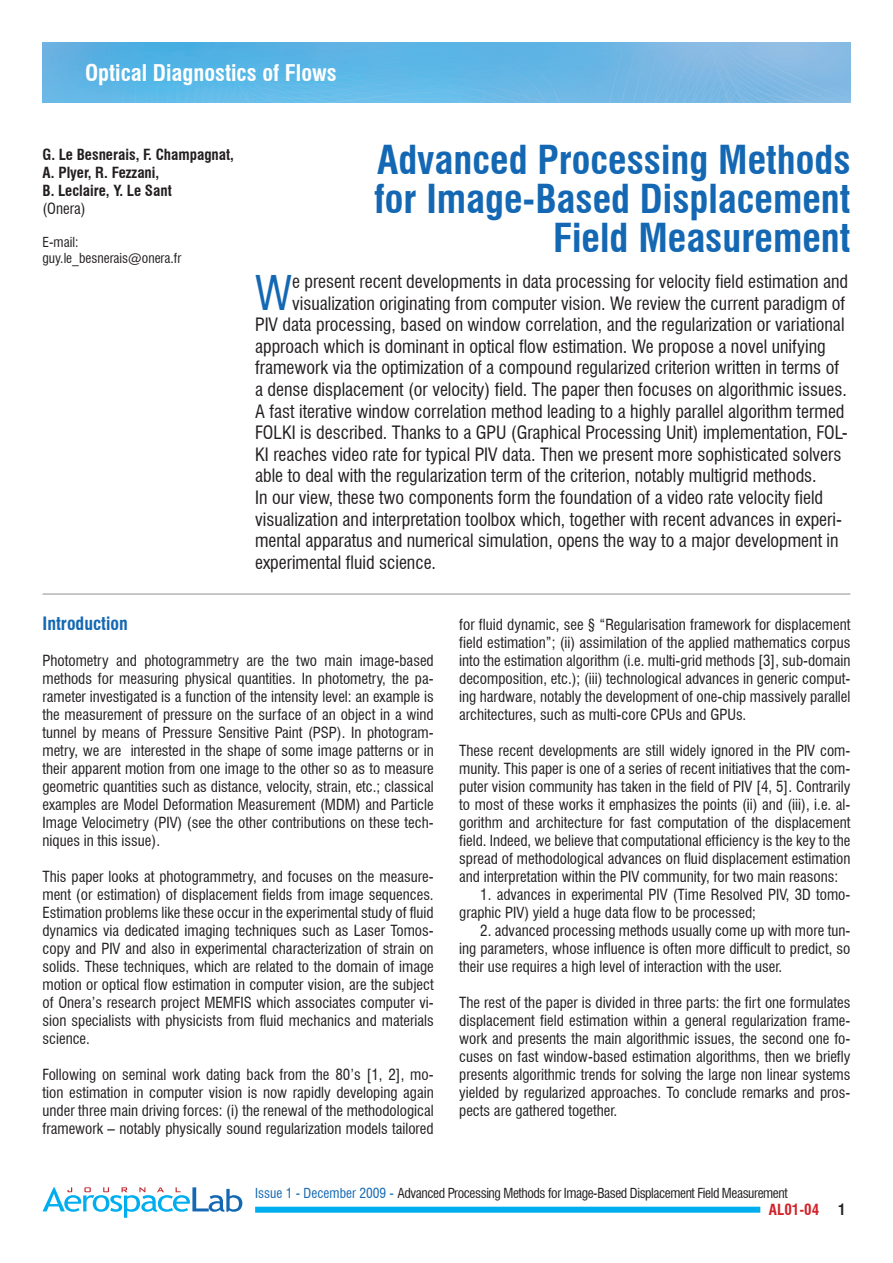
<style>
.page{position:relative;width:893px;height:1263px;background:#fff}
.page>*{position:absolute;margin:0;border:0;box-sizing:border-box;transform-origin:0 0}
.t1{font:condensed 46.8px "Swiss 721 BT";color:#1468b3}
.t2{font:700 condensed 39px/39px "Swiss 721 BT";color:#1468b3;text-align:right}
.t3{font:700 condensed 22.5px "Swiss 721 BT";color:#fff}
.t4{font:condensed 18px "Swiss 721 BT";color:#231f20}
.t5{font:700 condensed 18px "Swiss 721 BT";color:#1468b3}
.t6{font:condensed 15px/18px "Swiss 721 BT";color:#231f20;text-align:justify}
.t7{font:700 condensed 15px/18px "Swiss 721 BT";color:#231f20}
.t8{font:700 condensed 15px "Swiss 721 BT";color:#d1232a}
.t9{font:condensed 13.5px "Swiss 721 BT";letter-spacing:-.03em;color:#231f20}
.t10{font:condensed 13.5px/16.2px "Swiss 721 BT";color:#231f20}
.s1{color:#1468b3}
</style>
<div class="page">
<div style="left:255px;top:1207px;width:505px;height:6px;background:#00aeef"></div>
<svg style="left:43px;top:1187px;width:199px;height:31px"></svg>
<img style="left:43px;top:43px;width:807px;height:59px">
<hr style="left:43px;top:594px;width:807px;height:1px;background:#231f20">
<h3 class="t3" style="left:85px;top:59px;width:253px">Optical Diagnostics of Flows</h3>
<p class="t7" style="left:43px;top:146px;width:193px">G. Le Besnerais, F. Champagnat,<br>A. Plyer, R. Fezzani,<br>B. Leclaire, Y. Le Sant</p>
<p class="t6" style="left:43px;top:200px;width:45px">(Onera)</p>
<p class="t10" style="left:43px;top:234px;width:140px">E-mail: guy.le_besnerais@onera.fr</p>
<h2 class="t2" style="left:374px;top:140px;width:478px">Advanced Processing Methods for Image-Based Displacement<br>Field Measurement</h2>
<h1 class="t1" style="left:255px;top:265px;width:38px">W</h1>
<p class="t4" style="left:292px;top:271px;width:558px">e present recent developments in data processing for velocity field estimation and</p>
<p class="t4" style="left:292px;top:292px;width:555px">visualization originating from computer vision. We review the current paradigm of</p>
<p class="t4" style="left:255px;top:314px;width:591px">PIV data processing, based on window correlation, and the regularization or variational</p>
<p class="t4" style="left:255px;top:335px;width:572px">approach which is dominant in optical flow estimation. We propose a novel unifying</p>
<p class="t4" style="left:255px;top:357px;width:585px">framework via the optimization of a compound regularized criterion written in terms of</p>
<p class="t4" style="left:255px;top:379px;width:593px">a dense displacement (or velocity) field. The paper then focuses on algorithmic issues.</p>
<p class="t4" style="left:255px;top:400px;width:591px">A fast iterative window correlation method leading to a highly parallel algorithm termed</p>
<p class="t4" style="left:255px;top:422px;width:594px">FOLKI is described. Thanks to a GPU (Graphical Processing Unit) implementation, FOL-</p>
<p class="t4" style="left:255px;top:443px;width:588px">KI reaches video rate for typical PIV data. Then we present more sophisticated solvers</p>
<p class="t4" style="left:255px;top:465px;width:563px">able to deal with the regularization term of the criterion, notably multigrid methods.</p>
<p class="t4" style="left:255px;top:487px;width:569px">In our view, these two components form the foundation of a video rate velocity field</p>
<p class="t4" style="left:255px;top:508px;width:588px">visualization and interpretation toolbox which, together with recent advances in experi-</p>
<p class="t4" style="left:255px;top:530px;width:585px">mental apparatus and numerical simulation, opens the way to a major development in</p>
<p class="t4" style="left:255px;top:551px;width:182px">experimental fluid science.</p>
<p class="t5" style="left:43px;top:613px;width:87px">Introduction</p>
<p class="t6" style="left:43px;top:652px;width:393px">Photometry and photogrammetry are the two main image-based methods for measuring physical quantities. In photometry, the pa&shy;rameter investigated is a function of the intensity level: an example is the measurement of pressure on the surface of an object in a wind tunnel by means of Pressure Sensitive Paint (PSP). In photogram&shy;metry, we are interested in the shape of some image patterns or in their apparent motion from one image to the other so as to measure geometric quantities such as distance, velocity, strain, etc.; classical examples are Model Deformation Measurement (MDM) and Particle Image Velocimetry (PIV) (see the other contributions on these tech&shy;niques in this issue).</p>
<p class="t6" style="left:43px;top:868px;width:393px">This paper looks at photogrammetry, and focuses on the measure&shy;ment (or estimation) of displacement fields from image sequences.<br>Estimation problems like these occur in the experimental study of fluid dynamics via dedicated imaging techniques such as Laser Tomos&shy;copy and PIV and also in experimental characterization of strain on solids. These techniques, which are related to the domain of image motion or optical flow estimation in computer vision, are the subject of Onera’s research project MEMFIS which associates computer vi&shy;sion specialists with physicists from fluid mechanics and materials science.</p>
<p class="t6" style="left:43px;top:1066px;width:393px">Following on seminal work dating back from the 80’s [1, 2], mo&shy;tion estimation in computer vision is now rapidly developing again under three main driving forces: (i) the renewal of the methodological framework – notably physically sound regularization models tailored</p>
<p class="t6" style="left:459px;top:616px;width:393px">for fluid dynamic, see § “Regularisation framework for displacement field estimation”; (ii) assimilation of the applied mathematics corpus into the estimation algorithm (i.e. multi-grid methods [3], sub-domain decomposition, etc.); (iii) technological advances in generic comput&shy;ing hardware, notably the development of one-chip massively parallel architectures, such as multi-core CPUs and GPUs.</p>
<p class="t6" style="left:459px;top:742px;width:393px">These recent developments are still widely ignored in the PIV com&shy;munity. This paper is one of a series of recent initiatives that the com&shy;puter vision community has taken in the field of PIV [4, 5]. Contrarily to most of these works it emphasizes the points (ii) and (iii), i.e. al&shy;gorithm and architecture for fast computation of the displacement field. Indeed, we believe that computational efficiency is the key to the spread of methodological advances on fluid displacement estimation and interpretation within the PIV community, for two main reasons:</p>
<p class="t6" style="left:459px;top:886px;width:393px;text-indent:21px">1. advances in experimental PIV (Time Resolved PIV, 3D tomo&shy;graphic PIV) yield a huge data flow to be processed;</p>
<p class="t6" style="left:459px;top:922px;width:393px;text-indent:21px">2. advanced processing methods usually come up with more tun&shy;ing parameters, whose influence is often more difficult to predict, so their use requires a high level of interaction with the user.</p>
<p class="t6" style="left:459px;top:994px;width:393px">The rest of the paper is divided in three parts: the firt one formulates displacement field estimation within a general regularization frame&shy;work and presents the main algorithmic issues, the second one fo&shy;cuses on fast window-based estimation algorithms, then we briefly presents algorithmic trends for solving the large non linear systems yielded by regularized approaches. To conclude remarks and pros&shy;pects are gathered together.</p>
<p class="t9" style="left:255px;top:1185px;width:534px"><span class="s1">Issue 1 - December 2009 -</span> Advanced Processing Methods for Image-Based Displacement Field Measurement</p>
<p class="t8" style="left:769px;top:1200px;width:52px">AL01-04</p>
<p class="t7" style="left:838px;top:1200px;width:9px">1</p>
</div>
